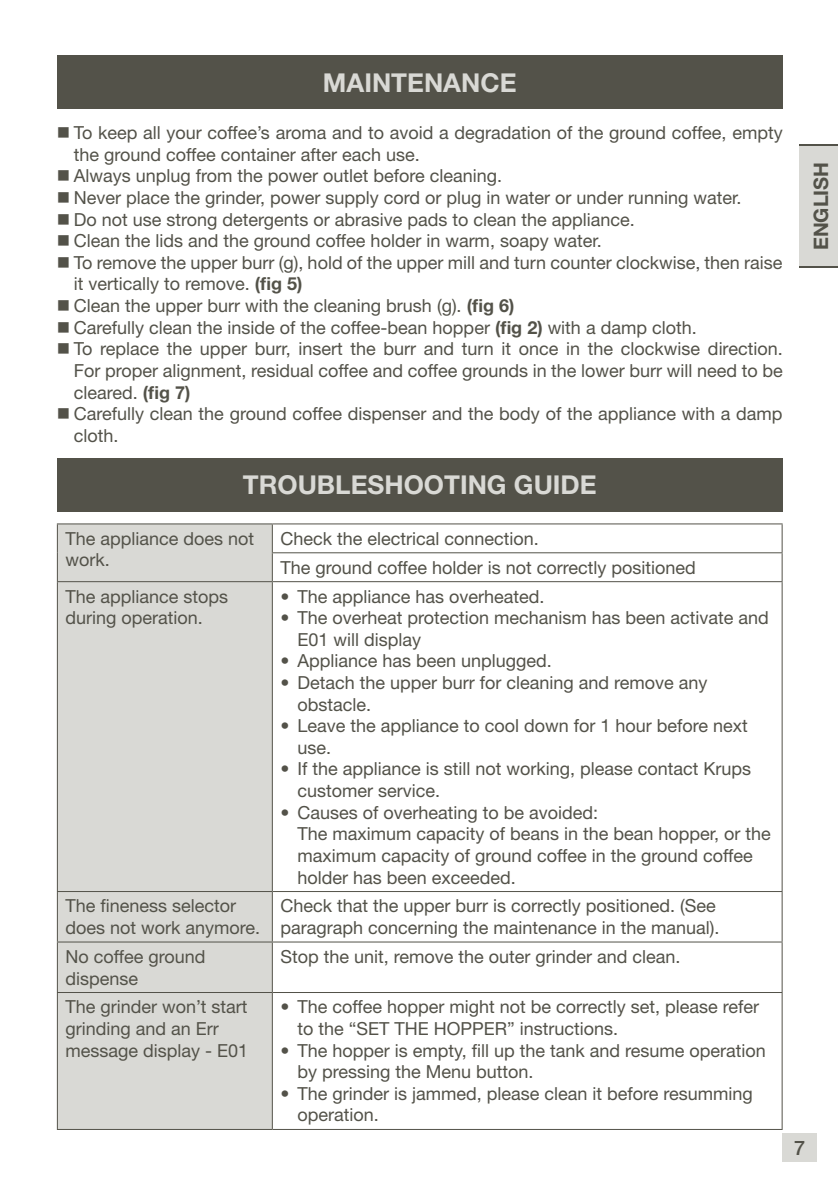
<style>
.page{position:relative;width:838px;height:1190px;background:#fff}
.page>*{position:absolute;margin:0;border:0;box-sizing:border-box;transform-origin:0 0}
.t1{font:700 26px "Helvetica Neue LT Std";color:#d9d9d5}
.t2{font:700 20px "Helvetica Neue LT Std";color:#535249}
.t3{font:500 20px "Helvetica Neue LT Std";color:#535249}
.t4{font:18px/21.6px "Helvetica Neue LT Std";color:#535249}
.s1{font-weight:700}
</style>
<div class="page">
<div style="left:783px;top:1133px;width:34px;height:28px;background:#d9d9d5"></div>
<div style="left:800px;top:145px;width:38px;height:122px;background:#d9d9d5"></div>
<hr style="left:800px;top:266px;width:38px;height:1px;background:#535249">
<hr style="left:800px;top:145px;width:38px;height:1px;background:#535249">
<div style="left:57px;top:55px;width:726px;height:54px;background:#535249"></div>
<div style="left:57px;top:458px;width:726px;height:54px;background:#535249"></div>
<div style="left:58px;top:524px;width:214px;height:604px;background:#d9d9d5"></div>
<svg style="left:273px;top:524px;width:509px;height:604px"></svg>
<hr style="left:272px;top:552px;width:511px;height:1px;background:#535249">
<svg style="left:272px;top:524px;width:1px;height:57px"></svg>
<hr style="left:57px;top:582px;width:1px;height:308px;background:#535249">
<hr style="left:272px;top:582px;width:1px;height:308px;background:#535249">
<hr style="left:782px;top:582px;width:1px;height:308px;background:#535249">
<hr style="left:57px;top:891px;width:1px;height:50px;background:#535249">
<hr style="left:272px;top:890px;width:511px;height:1px;background:#535249">
<hr style="left:272px;top:891px;width:1px;height:50px;background:#535249">
<hr style="left:782px;top:891px;width:1px;height:50px;background:#535249">
<hr style="left:57px;top:941px;width:215px;height:1px;background:#535249">
<hr style="left:57px;top:942px;width:1px;height:49px;background:#535249">
<hr style="left:272px;top:941px;width:511px;height:1px;background:#535249">
<hr style="left:272px;top:942px;width:1px;height:49px;background:#535249">
<hr style="left:782px;top:942px;width:1px;height:49px;background:#535249">
<hr style="left:57px;top:991px;width:215px;height:1px;background:#535249">
<hr style="left:57px;top:992px;width:1px;height:136px;background:#535249">
<hr style="left:272px;top:991px;width:511px;height:1px;background:#535249">
<hr style="left:272px;top:992px;width:1px;height:136px;background:#535249">
<hr style="left:782px;top:992px;width:1px;height:136px;background:#535249">
<hr style="left:57px;top:1128px;width:215px;height:1px;background:#535249">
<hr style="left:272px;top:1128px;width:511px;height:1px;background:#535249">
<hr style="left:57px;top:890px;width:215px;height:1px;background:#535249">
<hr style="left:57px;top:523px;width:215px;height:1px;background:#535249">
<svg style="left:57px;top:524px;width:1px;height:57px"></svg>
<hr style="left:57px;top:581px;width:215px;height:1px;background:#535249">
<hr style="left:272px;top:523px;width:511px;height:1px;background:#535249">
<svg style="left:782px;top:524px;width:1px;height:57px"></svg>
<hr style="left:272px;top:581px;width:511px;height:1px;background:#535249">
<h1 class="t1" style="left:323px;top:66px;width:195px">MAINTENANCE</h1>
<p class="t4" style="left:74px;top:122px;width:710px">To keep all your coffee’s aroma and to avoid a degradation of the ground coffee, empty the ground coffee container after each use.<br>Always unplug from the power outlet before cleaning.<br>Never place the grinder, power supply cord or plug in water or under running water.<br>Do not use strong detergents or abrasive pads to clean the appliance.<br>Clean the lids and the ground coffee holder in warm, soapy water.<br>To remove the upper burr (g), hold of the upper mill and turn counter clockwise, then raise it vertically to remove. <span class="s1">(fig 5)<br></span>Clean the upper burr with the cleaning brush (g). <span class="s1">(fig 6)<br></span>Carefully clean the inside of the coffee-bean hopper <span class="s1">(fig 2)</span> with a damp cloth.<br>To replace the upper burr, insert the burr and turn it once in the clockwise direction.<br>For proper alignment, residual coffee and coffee grounds in the lower burr will need to be cleared. <span class="s1">(fig 7)<br></span>Carefully clean the ground coffee dispenser and the body of the appliance with a damp cloth.</p>
<h1 class="t1" style="left:243px;top:469px;width:355px">TROUBLESHOOTING GUIDE</h1>
<p class="t4" style="left:65px;top:527px;width:190px">The appliance does not work.</p>
<p class="t4" style="left:280px;top:523px;width:417px;line-height:28.8px">Check the electrical connection.<br>The ground coffee holder is not correctly positioned</p>
<p class="t4" style="left:65px;top:585px;width:164px">The appliance stops during operation.</p>
<p class="t4" style="left:280px;top:585px;width:266px">• The appliance has overheated.</p>
<p class="t4" style="left:297px;top:606px;width:473px;text-indent:-17px">• The overheat protection mechanism has been activate and<br>E01 will display</p>
<p class="t4" style="left:280px;top:649px;width:273px">• Appliance has been unplugged.</p>
<p class="t4" style="left:297px;top:671px;width:412px;text-indent:-17px">• Detach the upper burr for cleaning and remove any obstacle.</p>
<p class="t4" style="left:297px;top:714px;width:452px;text-indent:-17px">• Leave the appliance to cool down for 1 hour before next use.</p>
<p class="t4" style="left:297px;top:757px;width:455px;text-indent:-17px">• If the appliance is still not working, please contact Krups customer service.</p>
<p class="t4" style="left:297px;top:801px;width:475px;text-indent:-17px">• Causes of overheating to be avoided:<br>The maximum capacity of beans in the bean hopper, or the maximum capacity of ground coffee in the ground coffee holder has been exceeded.</p>
<p class="t4" style="left:65px;top:894px;width:196px">The fineness selector does not work anymore.</p>
<p class="t4" style="left:280px;top:894px;width:441px">Check that the upper burr is correctly positioned. (See paragraph concerning the maintenance in the manual).</p>
<p class="t4" style="left:65px;top:945px;width:142px">No coffee ground dispense</p>
<p class="t4" style="left:280px;top:945px;width:402px">Stop the unit, remove the outer grinder and clean.</p>
<p class="t4" style="left:65px;top:995px;width:184px">The grinder won’t start grinding and an Err message display - E01</p>
<p class="t4" style="left:297px;top:995px;width:463px;text-indent:-17px">• The coffee hopper might not be correctly set, please refer to the “SET THE HOPPER” instructions.</p>
<p class="t4" style="left:297px;top:1038px;width:470px;text-indent:-17px">• The hopper is empty, fill up the tank and resume operation by pressing the Menu button.</p>
<p class="t4" style="left:297px;top:1082px;width:457px;text-indent:-17px">• The grinder is jammed, please clean it before resumming operation.</p>
<p class="t2" style="left:809px;top:250px;width:90px;rotate:-90deg">ENGLISH</p>
<p class="t3" style="left:794px;top:1135px;width:13px">7</p>
</div>
